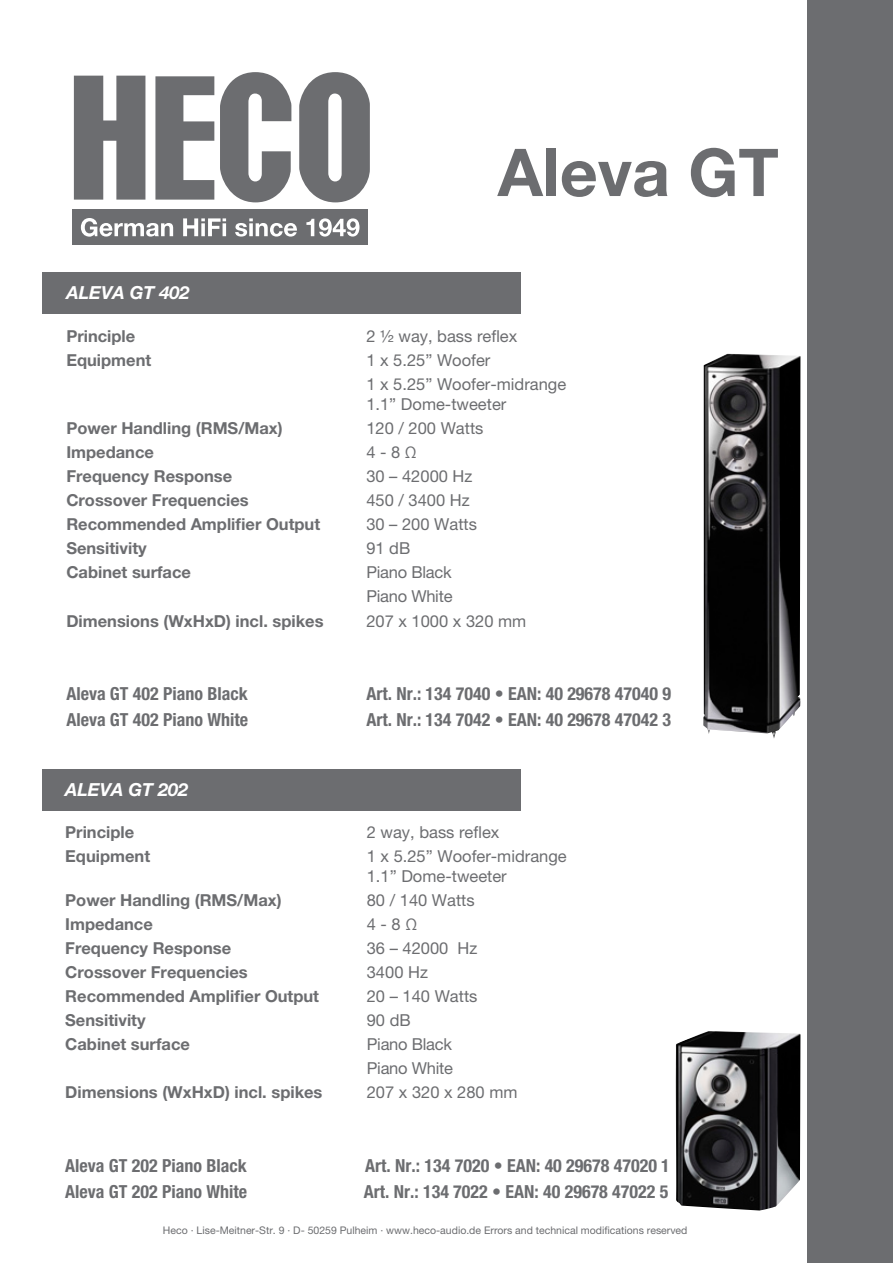
<style>
.page{position:relative;width:893px;height:1263px;background:#fff}
.page>*{position:absolute;margin:0;border:0;box-sizing:border-box;transform-origin:0 0}
.t1{font:700 66px "Helvetica Neue LT Std";color:#6c6d70}
.t2{font:700 condensed 18px "Helvetica Neue LT Std";color:#6c6d70}
.t3{font:italic 700 18px "Helvetica Neue LT Std";color:#fff}
.t4{font:700 16.5px "Helvetica Neue LT Std";color:#6c6d70}
.t5{font:16.5px/24px "Helvetica Neue LT Std";color:#6c6d70}
.t6{font:10.5px "Helvetica Neue LT Std";color:#6c6d70}
</style>
<div class="page">
<svg style="left:74px;top:76px;width:71px;height:124px;background:#838386"></svg>
<svg style="left:155px;top:76px;width:59px;height:124px"></svg>
<svg style="left:220px;top:72px;width:71px;height:130px"></svg>
<svg style="left:299px;top:72px;width:71px;height:130px"></svg>
<div style="left:72px;top:209px;width:296px;height:36px;background:#6c6d70"></div>
<svg style="left:81px;top:218px;width:92px;height:19px"></svg>
<svg style="left:183px;top:218px;width:43px;height:18px"></svg>
<svg style="left:235px;top:218px;width:62px;height:19px"></svg>
<svg style="left:306px;top:218px;width:53px;height:19px"></svg>
<img style="left:703px;top:354px;width:97px;height:384px">
<img style="left:676px;top:1031px;width:124px;height:180px">
<div style="left:808px;top:0;width:85px;height:1263px;background:#6c6d70"></div>
<div style="left:43px;top:272px;width:478px;height:41px;background:#6c6d70"></div>
<div style="left:43px;top:769px;width:478px;height:41px;background:#6c6d70"></div>
<p class="t3" style="left:66px;top:282px;width:125px">ALEVA GT 402</p>
<h1 class="t1" style="left:498px;top:132px;width:283px">Aleva GT</h1>
<p class="t4" style="left:66px;top:326px;width:71px">Principle</p>
<p class="t5" style="left:366px;top:324px;width:152px">2 ½ way, bass reflex</p>
<p class="t4" style="left:66px;top:350px;width:86px">Equipment</p>
<p class="t5" style="left:366px;top:348px;width:201px">1 x 5.25” Woofer<br>1 x 5.25” Woofer-midrange</p>
<p class="t5" style="left:366px;top:392px;width:141px">1.1” Dome-tweeter</p>
<p class="t4" style="left:66px;top:418px;width:218px">Power Handling (RMS/Max)</p>
<p class="t5" style="left:366px;top:416px;width:119px">120 / 200 Watts</p>
<p class="t4" style="left:66px;top:442px;width:89px">Impedance</p>
<p class="t5" style="left:366px;top:440px;width:52px">4 - 8 Ω</p>
<p class="t4" style="left:66px;top:466px;width:167px">Frequency Response</p>
<p class="t5" style="left:366px;top:464px;width:108px">30 – 42000 Hz</p>
<p class="t4" style="left:66px;top:490px;width:184px">Crossover Frequencies</p>
<p class="t5" style="left:366px;top:488px;width:105px">450 / 3400 Hz</p>
<p class="t4" style="left:66px;top:514px;width:255px">Recommended Amplifier Output</p>
<p class="t5" style="left:366px;top:512px;width:112px">30 – 200 Watts</p>
<p class="t4" style="left:66px;top:538px;width:82px">Sensitivity</p>
<p class="t5" style="left:366px;top:536px;width:46px">91 dB</p>
<p class="t4" style="left:66px;top:562px;width:126px">Cabinet surface</p>
<p class="t5" style="left:366px;top:560px;width:88px">Piano Black<br>Piano White</p>
<p class="t4" style="left:66px;top:610px;width:259px">Dimensions (WxHxD) incl. spikes</p>
<p class="t5" style="left:366px;top:608px;width:161px">207 x 1000 x 320 mm</p>
<p class="t2" style="left:66px;top:683px;width:183px">Aleva GT 402 Piano Black</p>
<p class="t2" style="left:366px;top:683px;width:306px">Art. Nr.: 134 7040 • EAN: 40 29678 47040 9</p>
<p class="t2" style="left:66px;top:709px;width:183px">Aleva GT 402 Piano White</p>
<p class="t2" style="left:366px;top:709px;width:306px">Art. Nr.: 134 7042 • EAN: 40 29678 47042 3</p>
<p class="t3" style="left:65px;top:779px;width:125px">ALEVA GT 202</p>
<p class="t4" style="left:65px;top:822px;width:71px">Principle</p>
<p class="t5" style="left:367px;top:820px;width:134px">2 way, bass reflex</p>
<p class="t4" style="left:65px;top:846px;width:86px">Equipment</p>
<p class="t5" style="left:367px;top:846px;width:201px;line-height:19.8px">1 x 5.25” Woofer-midrange<br>1.1” Dome-tweeter</p>
<p class="t4" style="left:65px;top:890px;width:218px">Power Handling (RMS/Max)</p>
<p class="t5" style="left:367px;top:888px;width:109px">80 / 140 Watts</p>
<p class="t4" style="left:65px;top:914px;width:89px">Impedance</p>
<p class="t5" style="left:367px;top:912px;width:52px">4 - 8 Ω</p>
<p class="t4" style="left:65px;top:938px;width:167px">Frequency Response</p>
<p class="t5" style="left:367px;top:936px;width:112px">36 – 42000 Hz</p>
<p class="t4" style="left:65px;top:962px;width:184px">Crossover Frequencies</p>
<p class="t5" style="left:367px;top:960px;width:63px">3400 Hz</p>
<p class="t4" style="left:65px;top:986px;width:255px">Recommended Amplifier Output</p>
<p class="t5" style="left:367px;top:984px;width:112px">20 – 140 Watts</p>
<p class="t4" style="left:65px;top:1010px;width:82px">Sensitivity</p>
<p class="t5" style="left:367px;top:1008px;width:46px">90 dB</p>
<p class="t4" style="left:65px;top:1034px;width:126px">Cabinet surface</p>
<p class="t5" style="left:367px;top:1032px;width:88px">Piano Black<br>Piano White</p>
<p class="t4" style="left:65px;top:1082px;width:259px">Dimensions (WxHxD) incl. spikes</p>
<p class="t5" style="left:367px;top:1080px;width:152px">207 x 320 x 280 mm</p>
<p class="t2" style="left:65px;top:1155px;width:183px">Aleva GT 202 Piano Black</p>
<p class="t2" style="left:365px;top:1155px;width:306px">Art. Nr.: 134 7020 • EAN: 40 29678 47020 1</p>
<p class="t2" style="left:65px;top:1181px;width:183px">Aleva GT 202 Piano White</p>
<p class="t2" style="left:364px;top:1181px;width:306px">Art. Nr.: 134 7022 • EAN: 40 29678 47022 5</p>
<p class="t6" style="left:163px;top:1224px;width:526px">Heco · Lise-Meitner-Str. 9 · D- 50259 Pulheim · www.heco-audio.de Errors and technical modifications reserved</p>
</div>
